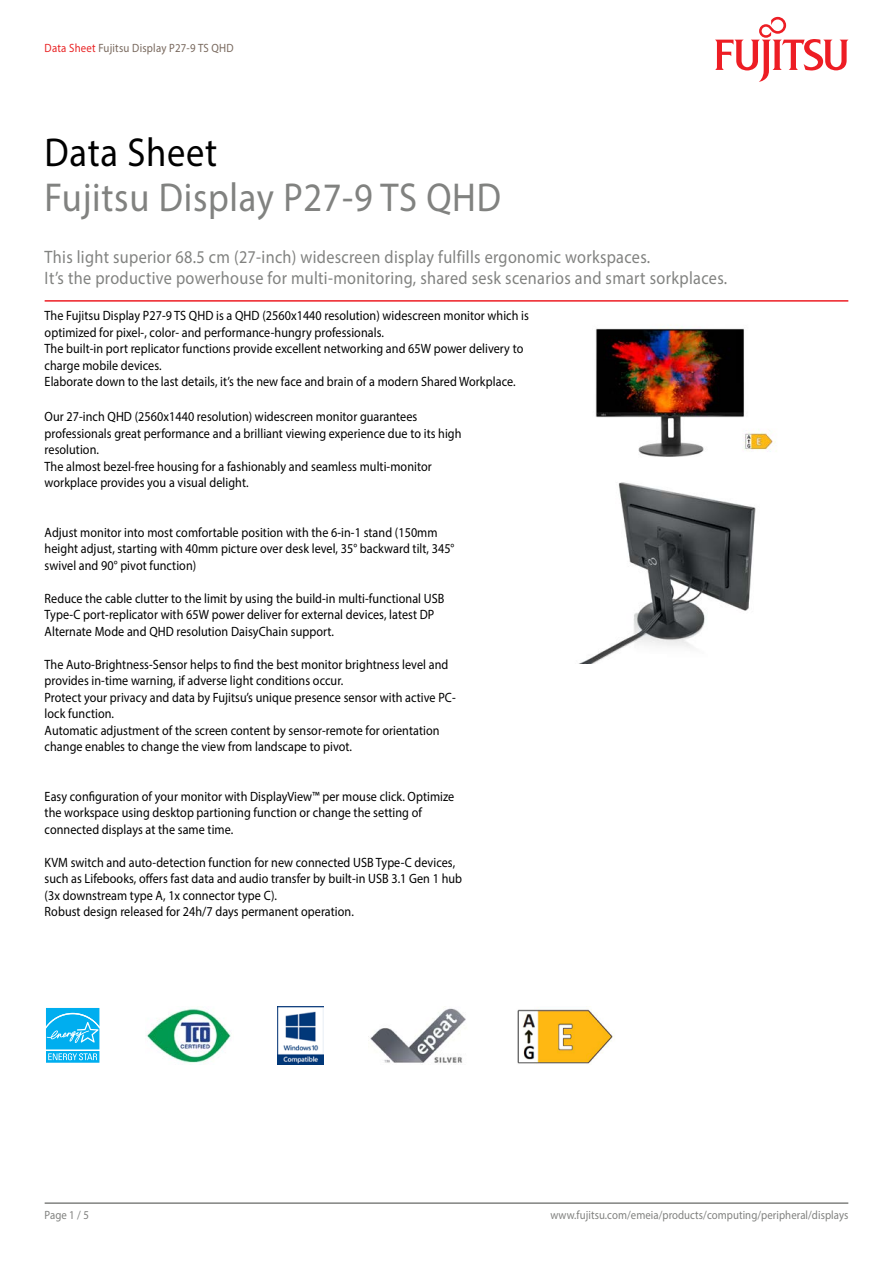
<style>
.page{position:relative;width:893px;height:1263px;background:#fff}
.page>*{position:absolute;margin:0;border:0;box-sizing:border-box;transform-origin:0 0}
.t1{font:40.5px "Myriad Pro";letter-spacing:.02em;color:#818280;scale:.9 1}
.t2{font:40.5px "Myriad Pro";letter-spacing:.02em;color:#000;scale:.9 1}
.t3{font:18px/21px "Myriad Pro";letter-spacing:.02em;color:#818280;scale:.9 1}
.t4{font:13.5px/16.5px "Myriad Pro";letter-spacing:.005em;color:#000;scale:.9 1}
.t5{font:12px "Myriad Pro";letter-spacing:.005em;color:#818280;scale:.9 1}
.t6{font:12px "Myriad Pro";letter-spacing:.02em;color:#79695e;scale:.9 1}
.s1{color:#e92425}
</style>
<div class="page">
<hr style="left:45px;top:1202px;width:803px;height:2px;background:#818280">
<hr style="left:45px;top:300px;width:803px;height:2px;background:#ed1d24">
<svg style="left:715px;top:17px;width:133px;height:65px"></svg>
<img style="left:595px;top:325px;width:182px;height:132px">
<img style="left:578px;top:482px;width:178px;height:182px">
<div style="left:45px;top:1007px;width:56px;height:44px;background:#f4fbfe"></div>
<svg style="left:45px;top:1008px;width:56px;height:55px"></svg>
<img style="left:147px;top:1008px;width:84px;height:55px">
<img style="left:278px;top:1007px;width:45px;height:57px">
<img style="left:368px;top:1008px;width:98px;height:55px">
<img style="left:517px;top:1009px;width:98px;height:55px">
<p class="t6" style="left:45px;top:40px;width:212px"><span class="s1">Data Sheet</span> Fujitsu Display P27-9 TS QHD</p>
<h1 class="t2" style="left:45px;top:128px;width:193px">Data Sheet</h1>
<h1 class="t1" style="left:45px;top:173px;width:509px">Fujitsu Display P27-9 TS QHD</h1>
<h2 class="t3" style="left:45px;top:246px;width:760px">This light superior 68.5 cm (27-inch) widescreen display fulfills ergonomic workspaces.<br>It’s the productive powerhouse for multi-monitoring, shared sesk scenarios and smart sorkplaces.</h2>
<p class="t4" style="left:45px;top:307px;width:540px">The Fujitsu Display P27-9 TS QHD is a QHD (2560x1440 resolution) widescreen monitor which is optimized for pixel-, color- and performance-hungry professionals.<br>The built-in port replicator functions provide excellent networking and 65W power delivery to charge mobile devices.<br>Elaborate down to the last details, it’s the new face and brain of a modern Shared Workplace.</p>
<p class="t4" style="left:45px;top:408px;width:465px">Our 27-inch QHD (2560x1440 resolution) widescreen monitor guarantees professionals great performance and a brilliant viewing experience due to its high resolution.<br>The almost bezel-free housing for a fashionably and seamless multi-monitor workplace provides you a visual delight.</p>
<p class="t4" style="left:45px;top:524px;width:457px">Adjust monitor into most comfortable position with the 6-in-1 stand (150mm height adjust, starting with 40mm picture over desk level, 35° backward tilt, 345° swivel and 90° pivot function)</p>
<p class="t4" style="left:45px;top:590px;width:446px">Reduce the cable clutter to the limit by using the build-in multi-functional USB<br>Type-C port-replicator with 65W power deliver for external devices, latest DP<br>Alternate Mode and QHD resolution DaisyChain support.</p>
<p class="t4" style="left:45px;top:656px;width:458px">The Auto-Brightness-Sensor helps to find the best monitor brightness level and provides in-time warning, if adverse light conditions occur.<br>Protect your privacy and data by Fujitsu’s unique presence sensor with active PC&shy;lock function.<br>Automatic adjustment of the screen content by sensor-remote for orientation change enables to change the view from landscape to pivot.</p>
<p class="t4" style="left:45px;top:788px;width:457px">Easy configuration of your monitor with DisplayView™ per mouse click. Optimize the workspace using desktop partioning function or change the setting of connected displays at the same time.</p>
<p class="t4" style="left:45px;top:854px;width:465px">KVM switch and auto-detection function for new connected USB Type-C devices, such as Lifebooks, offers fast data and audio transfer by built-in USB 3.1 Gen 1 hub (3x downstream type A, 1x connector type C).<br>Robust design released for 24h/7 days permanent operation.</p>
<p class="t5" style="left:45px;top:1207px;width:51px">Page 1 / 5</p>
<p class="t5" style="left:550px;top:1207px;width:332px">www.fujitsu.com/emeia/products/computing/peripheral/displays</p>
</div>
